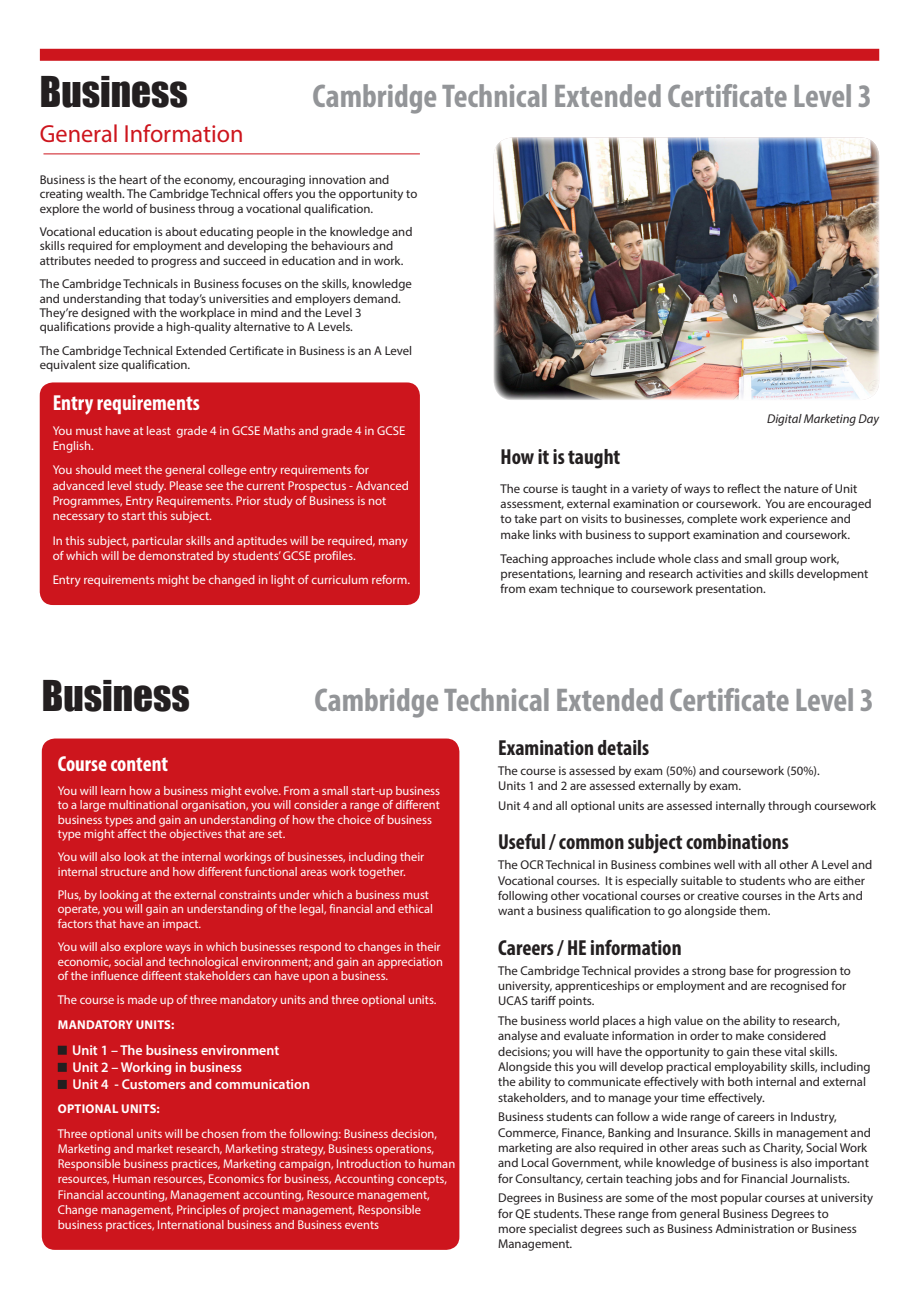
<style>
.page{position:relative;width:919px;height:1289px;background:#fff}
.page>*{position:absolute;margin:0;border:0;box-sizing:border-box;transform-origin:0 0}
.t1{font:39px "Impact";color:#231f20}
.t2{font:700 condensed 33px "Myriad Pro";color:#939598}
.t3{font:24.75px "Myriad Pro";color:#cd151d}
.t4{font:700 condensed 21.75px "Myriad Pro";color:#231f20}
.t5{font:700 condensed 21.75px "Myriad Pro";color:#fff}
.t6{font:600 14.25px "Myriad Pro";color:#fff}
.t7{font:12.75px/15.3px "Myriad Pro";color:#231f20}
.t8{font:12.75px/15.3px "Myriad Pro";color:#fff}
.t9{font:700 12.75px "Myriad Pro";letter-spacing:.02em;color:#fff}
.t10{font:italic 12.75px "Myriad Pro";color:#231f20}
</style>
<div class="page">
<div style="left:40px;top:382px;width:380px;height:223px;background:#cd151d;border-radius:13px"></div>
<hr style="left:43px;top:154px;width:377px;height:1px;background:#cd151d">
<img style="left:493px;top:137px;width:386px;height:263px">
<div style="left:40px;top:49px;width:839px;height:12px;background:#cd151d"></div>
<div style="left:42px;top:738px;width:417px;height:511px;background:#cd151d;border-radius:13px"></div>
<div style="left:58px;top:1046px;width:8px;height:7px;background:#231f20"></div>
<div style="left:58px;top:1045px;width:9px;height:9px;border:2px solid #231f20"></div>
<div style="left:58px;top:1063px;width:8px;height:8px;background:#231f20"></div>
<div style="left:58px;top:1062px;width:9px;height:9px;border:2px solid #231f20"></div>
<div style="left:58px;top:1080px;width:8px;height:8px;background:#231f20"></div>
<div style="left:58px;top:1079px;width:9px;height:9px;border:2px solid #231f20"></div>
<p class="t1" style="left:40px;top:61px;width:150px">Business</p>
<p class="t2" style="left:312px;top:75px;width:561px">Cambridge Technical Extended Certificate Level 3</p>
<p class="t3" style="left:40px;top:119px;width:205px">General Information</p>
<p class="t7" style="left:40px;top:172px;width:379px;line-height:14.4px">Business is the heart of the economy, encouraging innovation and creating wealth. The Cambridge Technical offers you the opportunity to explore the world of business throug a vocational qualification.</p>
<p class="t7" style="left:40px;top:224px;width:374px;line-height:14.4px">Vocational education is about educating people in the knowledge and skills required for employment and developing the behaviours and attributes needed to progress and succeed in education and in work.</p>
<p class="t7" style="left:40px;top:276px;width:373px;line-height:14.4px">The Cambridge Technicals in Business focuses on the skills, knowledge and understanding that today’s universities and employers demand.<br>They’re designed with the workplace in mind and the Level 3 qualifications provide a high-quality alternative to A Levels.</p>
<p class="t7" style="left:40px;top:343px;width:374px;line-height:14.4px">The Cambridge Technical Extended Certificate in Business is an A Level equivalent size qualification.</p>
<p class="t5" style="left:53px;top:389px;width:149px">Entry requirements</p>
<p class="t8" style="left:53px;top:422px;width:354px">You must have at least grade 4 in GCSE Maths and grade 4 in GCSE<br>English.</p>
<p class="t8" style="left:53px;top:462px;width:358px">You should meet the general college entry requirements for advanced level study. Please see the current Prospectus - Advanced Programmes, Entry Requirements. Prior study of Business is not necessary to start this subject.</p>
<p class="t8" style="left:53px;top:532px;width:356px">In this subject, particular skills and aptitudes will be required, many of which will be demonstrated by students’ GCSE profiles.</p>
<p class="t8" style="left:53px;top:572px;width:359px">Entry requirements might be changed in light of curriculum reform.</p>
<p class="t10" style="left:767px;top:411px;width:114px">Digital Marketing Day</p>
<p class="t4" style="left:500px;top:443px;width:121px">How it is taught</p>
<p class="t7" style="left:500px;top:480px;width:372px">The course is taught in a variety of ways to reflect the nature of Unit assessment, external examination or coursework. You are encouraged to take part on visits to businesses, complete work experience and make links with business to support examination and coursework.</p>
<p class="t7" style="left:500px;top:550px;width:369px">Teaching approaches include whole class and small group work, presentations, learning and research activities and skills development from exam technique to coursework presentation.</p>
<p class="t1" style="left:42px;top:665px;width:150px">Business</p>
<p class="t2" style="left:314px;top:679px;width:561px">Cambridge Technical Extended Certificate Level 3</p>
<p class="t4" style="left:498px;top:734px;width:152px">Examination details</p>
<p class="t7" style="left:498px;top:762px;width:323px">The course is assessed by exam (50%) and coursework (50%).</p>
<p class="t7" style="left:498px;top:777px;width:244px">Units 1 and 2 are assessed externally by exam.</p>
<p class="t7" style="left:498px;top:797px;width:379px">Unit 4 and all optional units are assessed internally through coursework</p>
<p class="t4" style="left:498px;top:828px;width:292px">Useful / common subject combinations</p>
<p class="t7" style="left:498px;top:857px;width:375px">The OCR Technical in Business combines well with all other A Level and Vocational courses. It is especially suitable to students who are either following other vocational courses or creative courses in the Arts and want a business qualification to go alongside them.</p>
<p class="t4" style="left:498px;top:933px;width:185px">Careers / HE information</p>
<p class="t7" style="left:498px;top:962px;width:354px">The Cambridge Technical provides a strong base for progression to university, apprenticeships or employment and are recognised for<br>UCAS tariff points.</p>
<p class="t7" style="left:498px;top:1012px;width:374px">The business world places a high value on the ability to research, analyse and evaluate information in order to make considered decisions; you will have the opportunity to gain these vital skills.<br>Alongside this you will develop practical employability skills, including the ability to communicate effectively with both internal and external stakeholders, and to manage your time effectively.</p>
<p class="t7" style="left:498px;top:1109px;width:374px">Business students can follow a wide range of careers in Industry, Commerce, Finance, Banking and Insurance. Skills in management and marketing are also required in other areas such as Charity, Social Work and Local Government, while knowledge of business is also important for Consultancy, certain teaching jobs and for Financial Journalists.</p>
<p class="t7" style="left:498px;top:1190px;width:376px">Degrees in Business are some of the most popular courses at university for QE students. These range from general Business Degrees to<br>more specialist degrees such as Business Administration or Business Management.</p>
<p class="t5" style="left:58px;top:750px;width:112px">Course content</p>
<p class="t8" style="left:58px;top:783px;width:384px;line-height:14.4px">You will learn how a business might evolve. From a small start-up business to a large multinational organisation, you will consider a range of different business types and gain an understanding of how the choice of business type might affect the objectives that are set.</p>
<p class="t8" style="left:58px;top:849px;width:368px;line-height:14.4px">You will also look at the internal workings of businesses, including their internal structure and how different functional areas work together.</p>
<p class="t8" style="left:58px;top:887px;width:376px;line-height:14.4px">Plus, by looking at the external constraints under which a business must operate, you will gain an understanding of the legal, financial and ethical factors that have an impact.</p>
<p class="t8" style="left:58px;top:939px;width:386px;line-height:14.4px">You will also explore ways in which businesses respond to changes in their economic, social and technological environment; and gain an appreciation of the influence diffeent stakeholders can have upon a business.</p>
<p class="t8" style="left:58px;top:992px;width:380px">The course is made up of three mandatory units and three optional units.</p>
<p class="t9" style="left:58px;top:1015px;width:118px">MANDATORY UNITS:</p>
<p class="t6" style="left:72px;top:1040px;width:209px">Unit 1 – The business environment</p>
<p class="t6" style="left:73px;top:1057px;width:171px">Unit 2 – Working in business</p>
<p class="t6" style="left:73px;top:1075px;width:239px">Unit 4 - Customers and communication</p>
<p class="t9" style="left:58px;top:1100px;width:103px">OPTIONAL UNITS:</p>
<p class="t8" style="left:58px;top:1125px;width:399px">Three optional units will be chosen from the following: Business decision, Marketing and market research, Marketing strategy, Business operations, Responsible business practices, Marketing campaign, Introduction to human resources, Human resources, Economics for business, Accounting concepts, Financial accounting, Management accounting, Resource management, Change management, Principles of project management, Responsible business practices, International business and Business events</p>
</div>
